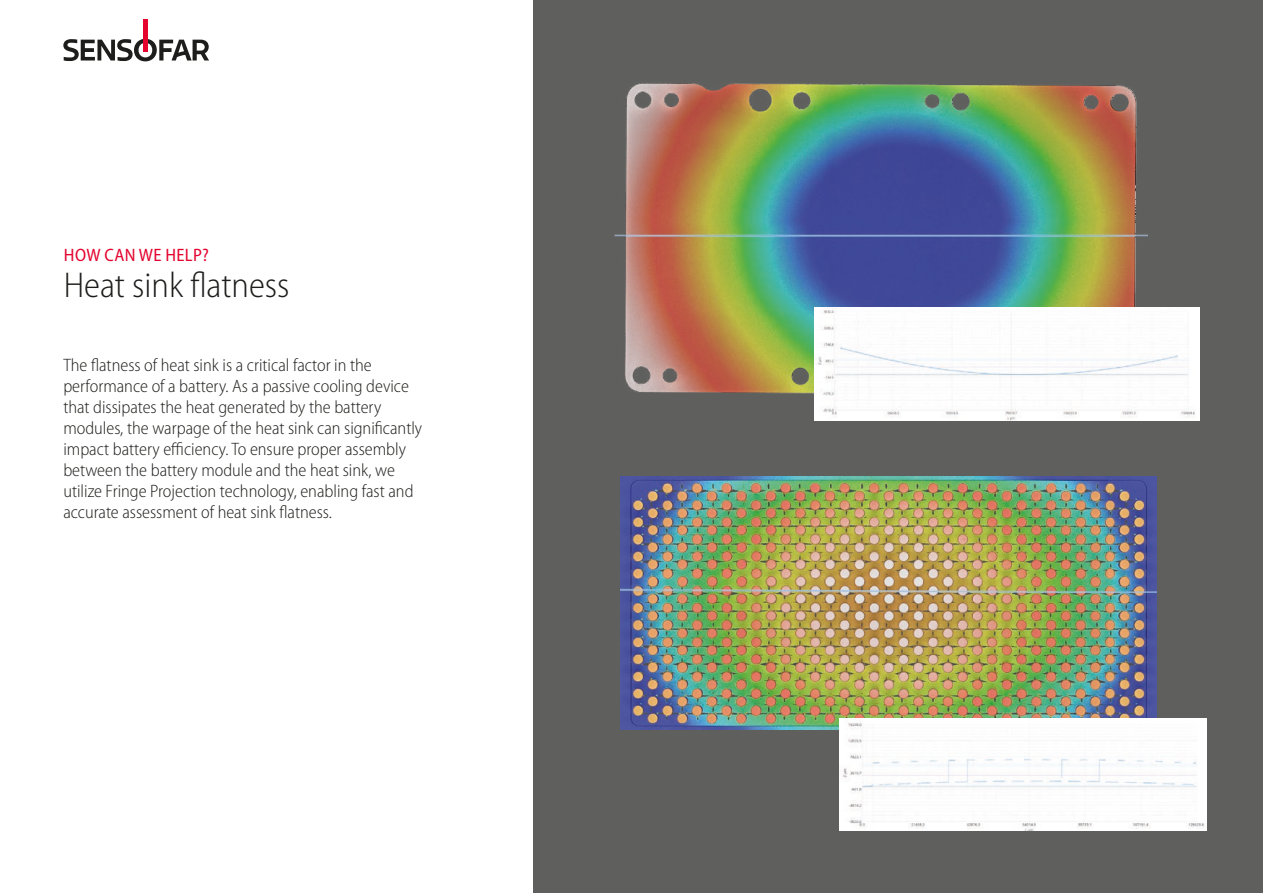
<style>
.page{position:relative;width:1263px;height:893px;background:#fff}
.page>*{position:absolute;margin:0;border:0;box-sizing:border-box;transform-origin:0 0}
.t1{font:300 semi-condensed 36px "Myriad Pro";color:#1d1d1b}
.t2{font:300 semi-condensed 18px/21px "Myriad Pro";color:#1d1d1b}
.t3{font:semi-condensed 18px "Myriad Pro";letter-spacing:.02em;color:#e4042e}
</style>
<div class="page">
<svg style="left:63px;top:39px;width:146px;height:22px"></svg>
<hr style="left:143px;top:19px;width:4px;height:33px;background:#e4042e">
<div style="left:534px;top:0;width:729px;height:893px;background:#5f5f5e"></div>
<img style="left:614px;top:83px;width:533px;height:324px">
<img style="left:621px;top:476px;width:535px;height:253px">
<div style="left:815px;top:308px;width:384px;height:112px;background:#fdfdfd"></div>
<img style="left:840px;top:719px;width:366px;height:111px">
<p class="t3" style="left:64px;top:244px;width:146px">HOW CAN WE HELP?</p>
<h1 class="t1" style="left:64px;top:263px;width:227px">Heat sink flatness</h1>
<p class="t2" style="left:63px;top:354px;width:360px">The flatness of heat sink is a critical factor in the performance of a battery. As a passive cooling device that dissipates the heat generated by the battery modules, the warpage of the heat sink can significantly impact battery efficiency. To ensure proper assembly between the battery module and the heat sink, we utilize Fringe Projection technology, enabling fast and accurate assessment of heat sink flatness.</p>
</div>
